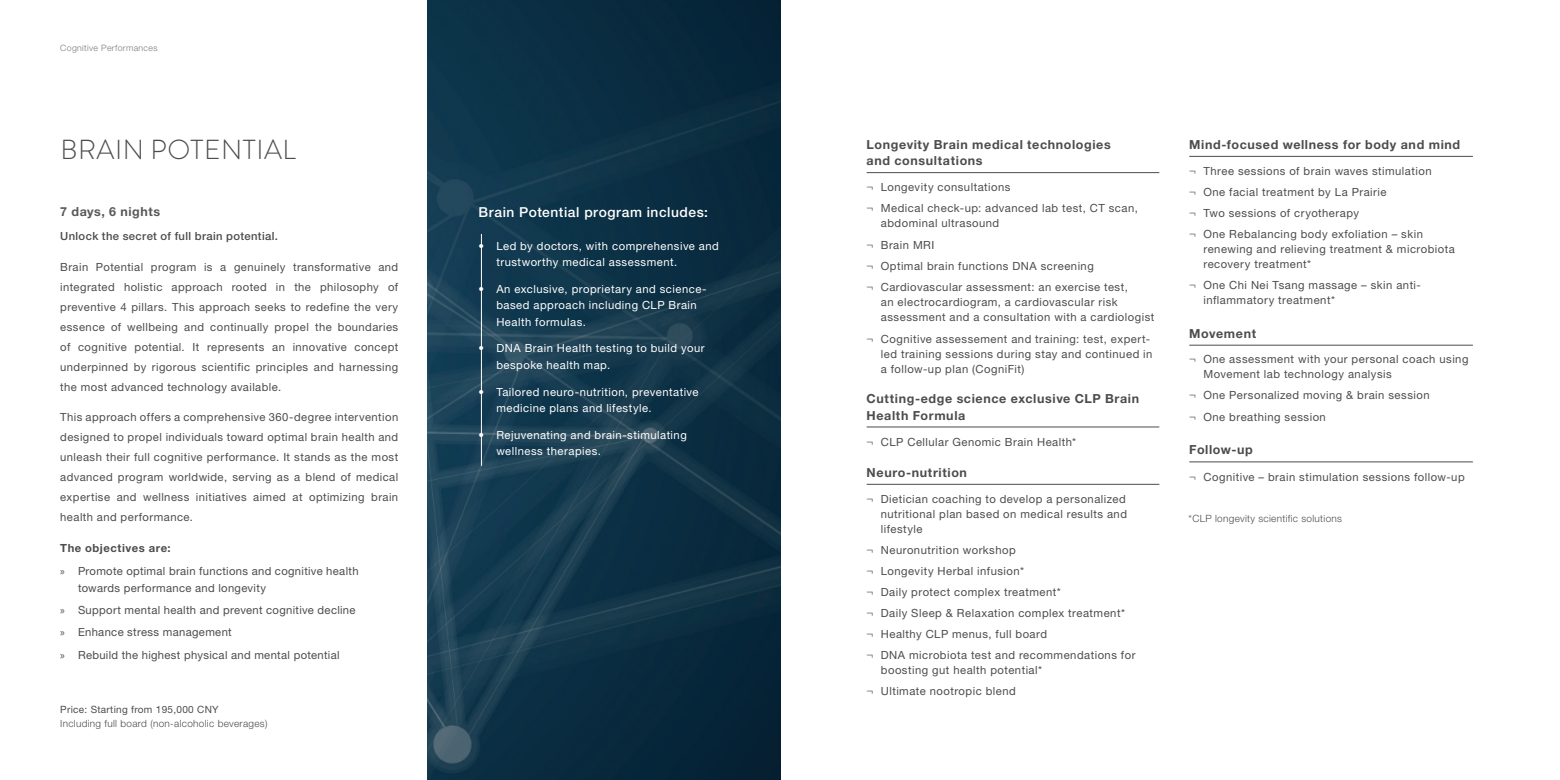
<style>
.page{position:relative;width:1560px;height:780px;background:#fff}
.page>*{position:absolute;margin:0;border:0;box-sizing:border-box;transform-origin:0 0}
.t1{font:300 27.5px "Brandon Grotesque";letter-spacing:.02em;color:#4b4c4d}
.t2{font:500 13.75px "Helvetica Neue LT Pro";letter-spacing:.04em;color:#fff}
.t3{font:700 12.5px/16.2px "Helvetica Neue LT Pro";letter-spacing:.05em;color:#4b4c4d}
.t4{font:700 12.5px "Helvetica Neue LT Pro";letter-spacing:.045em;color:#57585a}
.t5{font:11.25px/20px "Helvetica Neue LT Pro";letter-spacing:.045em;color:#4b4c4d}
.t6{font:11.25px/16.2px "Helvetica Neue LT Pro";letter-spacing:.045em;color:#fff}
.t7{font:500 11.25px "Helvetica Neue LT Pro";letter-spacing:.035em;color:#4b4c4d}
.t8{font:700 11.25px "Helvetica Neue LT Pro";letter-spacing:.045em;color:#4b4c4d}
.t9{font:300 10px "Helvetica Neue LT Pro";letter-spacing:.03em;color:#4b4c4d}
.t10{font:10px "Helvetica Neue LT Pro";letter-spacing:.03em;color:#4b4c4d}
.t11{font:300 8.75px "Helvetica Neue LT Pro";letter-spacing:.04em;color:#787a7d}
.s1{font-family:"Myriad Pro"}
.s2{font-weight:300}
</style>
<div class="page">
<img style="left:427px;top:0;width:353px;height:780px">
<hr style="left:866px;top:172px;width:293px;height:1px;background:#4b4c4d">
<hr style="left:866px;top:426px;width:293px;height:1px;background:#4b4c4d">
<hr style="left:866px;top:484px;width:293px;height:1px;background:#4b4c4d">
<hr style="left:1189px;top:156px;width:283px;height:1px;background:#4b4c4d">
<hr style="left:1189px;top:345px;width:283px;height:1px;background:#4b4c4d">
<hr style="left:1189px;top:461px;width:283px;height:1px;background:#4b4c4d">
<hr style="left:481px;top:234px;width:1px;height:232px;background:#fff">
<p class="t11" style="left:60px;top:43px;width:99px">Cognitive Performances</p>
<p class="t1" style="left:60px;top:131px;width:237px">BRAIN POTENTIAL</p>
<p class="t4" style="left:60px;top:204px;width:101px">7 days, 6 nights</p>
<p class="t7" style="left:60px;top:229px;width:219px">Unlock the secret of full brain potential.</p>
<p class="t5" style="left:60px;top:256px;width:339px;text-align:justify">Brain Potential program is a genuinely transformative and integrated holistic approach rooted in the philosophy of preventive 4 pillars. This approach seeks to redefine the very essence of wellbeing and continually propel the boundaries of cognitive potential. It represents an innovative concept underpinned by rigorous scientific principles and harnessing the most advanced technology available.</p>
<p class="t5" style="left:60px;top:407px;width:339px;text-align:justify">This approach offers a comprehensive 360-degree intervention designed to propel individuals toward optimal brain health and unleash their full cognitive performance. It stands as the most advanced program worldwide, serving as a blend of medical expertise and wellness initiatives aimed at optimizing brain health and performance.</p>
<p class="t8" style="left:60px;top:541px;width:112px">The objectives are:</p>
<p class="t5" style="left:78px;top:563px;width:282px;line-height:16.2px;text-indent:-18px"><span class="s1">»</span> Promote optimal brain functions and cognitive health towards performance and longevity</p>
<p class="t5" style="left:60px;top:599px;width:297px"><span class="s1">»</span> Support mental health and prevent cognitive decline</p>
<p class="t5" style="left:60px;top:622px;width:173px"><span class="s1">»</span> Enhance stress management</p>
<p class="t5" style="left:60px;top:644px;width:281px"><span class="s1">»</span> Rebuild the highest physical and mental potential</p>
<p class="t10" style="left:60px;top:703px;width:160px">Price: Starting from 195,000 CNY</p>
<p class="t9" style="left:60px;top:717px;width:209px">Including full board (non-alcoholic beverages)</p>
<p class="t2" style="left:478px;top:204px;width:231px">Brain Potential program includes:</p>
<p class="t6" style="left:496px;top:237px;width:224px;text-indent:-18px">• Led by doctors, with comprehensive and trustworthy medical assessment.</p>
<p class="t6" style="left:496px;top:280px;width:212px;text-indent:-18px">• An exclusive, proprietary and science&shy;based approach including CLP Brain<br>Health formulas.</p>
<p class="t6" style="left:496px;top:340px;width:210px;text-indent:-18px">• DNA Brain Health testing to build your bespoke health map.</p>
<p class="t6" style="left:496px;top:383px;width:204px;text-indent:-18px">• Tailored neuro-nutrition, preventative medicine plans and lifestyle.</p>
<p class="t6" style="left:496px;top:426px;width:192px;text-indent:-18px">• Rejuvenating and brain-stimulating wellness therapies.</p>
<p class="t3" style="left:866px;top:136px;width:245px">Longevity Brain medical technologies and consultations</p>
<p class="t5" style="left:866px;top:176px;width:145px"><span class="s2">¬</span> Longevity consultations</p>
<p class="t5" style="left:880px;top:200px;width:258px;line-height:15px;text-indent:-14px"><span class="s2">¬</span> Medical check-up: advanced lab test, CT scan, abdominal ultrasound</p>
<p class="t5" style="left:866px;top:234px;width:69px"><span class="s2">¬</span> Brain MRI</p>
<p class="t5" style="left:866px;top:256px;width:229px"><span class="s2">¬</span> Optimal brain functions DNA screening</p>
<p class="t5" style="left:880px;top:280px;width:275px;line-height:15px;text-indent:-14px"><span class="s2">¬</span> Cardiovascular assessment: an exercise test,<br>an electrocardiogram, a cardiovascular risk assessment and a consultation with a cardiologist</p>
<p class="t5" style="left:880px;top:331px;width:273px;line-height:15px;text-indent:-14px"><span class="s2">¬</span> Cognitive assessement and training: test, expert&shy;led training sessions during stay and continued in a follow-up plan (CogniFit)</p>
<p class="t3" style="left:866px;top:390px;width:274px">Cutting-edge science exclusive CLP Brain<br>Health Formula</p>
<p class="t5" style="left:866px;top:432px;width:211px"><span class="s2">¬</span> CLP Cellular Genomic Brain Health*</p>
<p class="t3" style="left:866px;top:464px;width:102px">Neuro-nutrition</p>
<p class="t5" style="left:880px;top:490px;width:248px;line-height:15px;text-align:justify;text-indent:-14px"><span class="s2">¬</span> Dietician coaching to develop a personalized nutritional plan based on medical results and lifestyle</p>
<p class="t5" style="left:866px;top:539px;width:151px"><span class="s2">¬</span> Neuronutrition workshop</p>
<p class="t5" style="left:866px;top:560px;width:159px"><span class="s2">¬</span> Longevity Herbal infusion*</p>
<p class="t5" style="left:866px;top:581px;width:196px"><span class="s2">¬</span> Daily protect complex treatment*</p>
<p class="t5" style="left:866px;top:602px;width:260px"><span class="s2">¬</span> Daily Sleep &amp; Relaxation complex treatment*</p>
<p class="t5" style="left:866px;top:623px;width:182px"><span class="s2">¬</span> Healthy CLP menus, full board</p>
<p class="t5" style="left:880px;top:647px;width:256px;line-height:15px;text-indent:-14px"><span class="s2">¬</span> DNA microbiota test and recommendations for boosting gut health potential*</p>
<p class="t5" style="left:866px;top:680px;width:151px"><span class="s2">¬</span> Ultimate nootropic blend</p>
<p class="t3" style="left:1189px;top:136px;width:272px">Mind-focused wellness for body and mind</p>
<p class="t5" style="left:1189px;top:160px;width:244px;line-height:21px"><span class="s2">¬</span> Three sessions of brain waves stimulation <span class="s2">¬</span> One facial treatment by La Prairie<br><span class="s2">¬</span> Two sessions of cryotherapy<br><span class="s2">¬</span> One Rebalancing body exfoliation – skin</p>
<p class="t5" style="left:1203px;top:241px;width:253px;line-height:15px">renewing and relieving treatment &amp; microbiota recovery treatment*</p>
<p class="t5" style="left:1203px;top:277px;width:219px;line-height:15px;text-indent:-14px"><span class="s2">¬</span> One Chi Nei Tsang massage – skin anti&shy;inflammatory treatment*</p>
<p class="t3" style="left:1189px;top:325px;width:68px">Movement</p>
<p class="t5" style="left:1203px;top:351px;width:266px;line-height:15px;text-indent:-14px"><span class="s2">¬</span> One assessment with your personal coach using<br>Movement lab technology analysis</p>
<p class="t5" style="left:1189px;top:384px;width:242px;line-height:21px"><span class="s2">¬</span> One Personalized moving &amp; brain session <span class="s2">¬</span> One breathing session</p>
<p class="t3" style="left:1189px;top:441px;width:65px">Follow-up</p>
<p class="t5" style="left:1189px;top:467px;width:277px"><span class="s2">¬</span> Cognitive – brain stimulation sessions follow-up</p>
<p class="t9" style="left:1188px;top:512px;width:155px">*CLP longevity scientific solutions</p>
</div>
